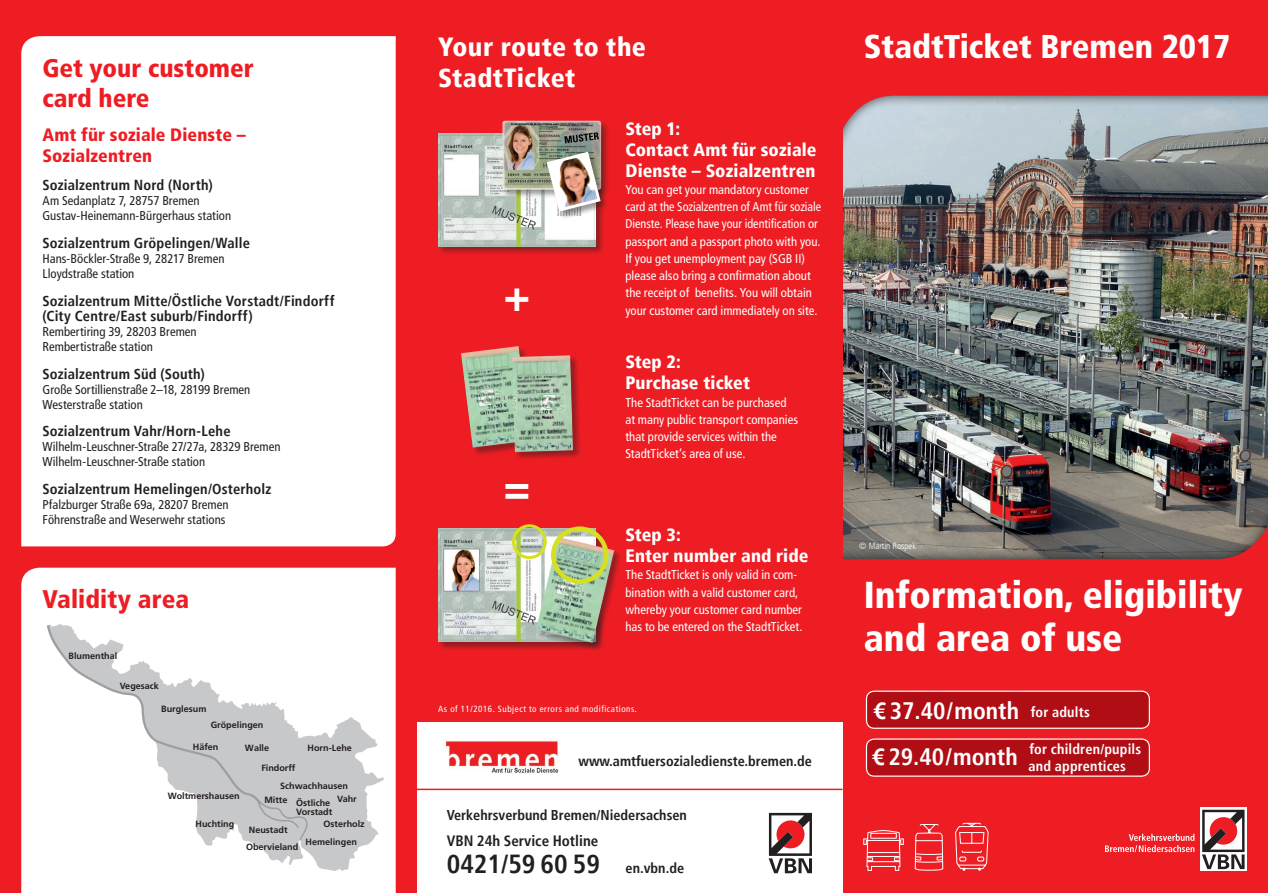
<style>
.page{position:relative;width:1268px;height:893px;background:#fff}
.page>*{position:absolute;margin:0;border:0;box-sizing:border-box;transform-origin:0 0}
.t1{font:900 condensed 45px "Frutiger";color:#fff}
.t2{font:900 condensed 37.5px/43.5px "Frutiger LTCE";color:#fff}
.t3{font:900 condensed 33px "Frutiger LTCE";color:#fff}
.t4{font:900 condensed 26.25px/31.5px "Frutiger";letter-spacing:.015em;color:#fff}
.t5{font:700 condensed 26.1px "Frutiger";color:#231f20}
.t6{font:900 condensed 25.5px/30px "Frutiger LTCE";color:#ee1d23}
.t7{font:700 condensed 23.85px/46.5px "Frutiger";color:#fff}
.t8{font:900 condensed 18px/21px "Frutiger";letter-spacing:.005em;color:#fff}
.t9{font:900 condensed 18px/21.6px "Frutiger LTCE";letter-spacing:.005em;color:#ee1d23}
.t10{font:700 condensed 15px "Frutiger";color:#231f20}
.t11{font:700 condensed 14.55px/15px "Frutiger";letter-spacing:.01em;color:#231f20}
.t12{font:700 condensed 14.25px "Frutiger";color:#231f20}
.t13{font:700 condensed 14.25px/16.2px "Frutiger";letter-spacing:.01em;color:#fff}
.t14{font:condensed 12.75px/17.2px "Frutiger";color:#fff}
.t15{font:condensed 12.75px/15px "Frutiger";color:#231f20}
.t16{font:700 9px/9px "Frutiger";color:#231f20;text-align:right}
.t17{font:condensed 9px "Frutiger";letter-spacing:.06em;color:#fff}
.t18{font:300 condensed 9px "Frutiger";color:#fff}
.s1{font-size:14.25px}
</style>
<div class="page">
<img style="left:842px;top:178px;width:425px;height:299px">
<div style="left:817px;top:0;width:450px;height:178px;background:#231f20;opacity:.9"></div>
<svg style="left:842px;top:0;width:425px;height:170px;background:#d26066"></svg>
<svg style="left:842px;top:485px;width:425px;height:408px;background:#d22d31"></svg>
<div style="left:0;top:0;width:842px;height:893px;background:#ee1d23"></div>
<div style="left:21px;top:568px;width:374px;height:325px;background:#fff"></div>
<div style="left:21px;top:36px;width:374px;height:510px;background:#fff"></div>
<svg style="left:47px;top:624px;width:336px;height:247px;background:#ececed"></svg>
<svg style="left:47px;top:625px;width:261px;height:215px;background:#e7e7e8"></svg>
<svg style="left:1199px;top:807px;width:47px;height:64px"></svg>
<svg style="left:1104px;top:834px;width:90px;height:18px;background:#f15458"></svg>
<svg style="left:1201px;top:810px;width:43px;height:59px"></svg>
<svg style="left:954px;top:823px;width:34px;height:48px;background:#f14a4f"></svg>
<svg style="left:863px;top:823px;width:40px;height:48px;background:#f14a4f"></svg>
<svg style="left:914px;top:823px;width:29px;height:47px"></svg>
<div style="left:866px;top:691px;width:283px;height:37px;background:#b00d15;border-radius:8px"></div>
<div style="left:865px;top:691px;width:284px;height:38px;border:1px solid #fff;border-radius:8px"></div>
<div style="left:866px;top:739px;width:283px;height:37px;background:#b00d15;border-radius:8px"></div>
<div style="left:865px;top:738px;width:284px;height:39px;border:1px solid #fff;border-radius:8px"></div>
<div style="left:438px;top:133px;width:166px;height:122px;background:#231f20;opacity:.45"></div>
<img style="left:438px;top:133px;width:157px;height:113px">
<div style="left:502px;top:120px;width:108px;height:79px;background:#231f20;opacity:.45"></div>
<img style="left:502px;top:121px;width:99px;height:69px">
<div style="left:546px;top:152px;width:63px;height:68px;background:#231f20;opacity:.45"></div>
<svg style="left:546px;top:152px;width:54px;height:60px"></svg>
<img style="left:550px;top:155px;width:47px;height:53px">
<div style="left:438px;top:528px;width:166px;height:123px;background:#231f20;opacity:.45"></div>
<img style="left:438px;top:529px;width:157px;height:113px">
<div style="left:461px;top:346px;width:78px;height:110px;background:#231f20;opacity:.45"></div>
<img style="left:461px;top:346px;width:69px;height:102px">
<div style="left:511px;top:355px;width:71px;height:106px;background:#231f20;opacity:.45"></div>
<img style="left:512px;top:355px;width:61px;height:97px">
<div style="left:536px;top:537px;width:86px;height:114px;background:#231f20;opacity:.45"></div>
<img style="left:536px;top:537px;width:78px;height:106px">
<div style="left:512px;top:524px;width:34px;height:35px;border:3px solid #d6df21;border-radius:50%"></div>
<div style="left:551px;top:526px;width:57px;height:58px;border:4px solid #d6df21;border-radius:50%"></div>
<div style="left:417px;top:723px;width:425px;height:170px;background:#fff"></div>
<svg style="left:768px;top:813px;width:43px;height:60px"></svg>
<hr style="left:417px;top:789px;width:425px;height:1px;background:#ee1d23">
<img style="left:445px;top:741px;width:114px;height:32px">
<h3 class="t6" style="left:43px;top:53px;width:213px">Get your customer card here</h3>
<h3 class="t9" style="left:43px;top:124px;width:205px">Amt für soziale Dienste –<br>Sozialzentren</h3>
<p class="t11" style="left:43px;top:178px;width:172px">Sozialzentrum Nord (North)</p>
<p class="t15" style="left:43px;top:193px;width:190px">Am Sedanplatz 7, 28757 Bremen<br>Gustav-Heinemann-Bürgerhaus station</p>
<p class="t11" style="left:43px;top:235px;width:209px">Sozialzentrum Gröpelingen/Walle</p>
<p class="t15" style="left:43px;top:251px;width:183px">Hans-Böckler-Straße 9, 28217 Bremen<br>Lloydstraße station</p>
<p class="t11" style="left:43px;top:293px;width:293px">Sozialzentrum Mitte/Östliche Vorstadt/Findorff (City Centre/East suburb/Findorff)</p>
<p class="t15" style="left:43px;top:324px;width:156px">Rembertiring 39, 28203 Bremen<br>Rembertistraße station</p>
<p class="t11" style="left:43px;top:366px;width:164px">Sozialzentrum Süd (South)</p>
<p class="t15" style="left:43px;top:382px;width:209px">Große Sortillienstraße 2–18, 28199 Bremen<br>Westerstraße station</p>
<p class="t11" style="left:43px;top:424px;width:189px">Sozialzentrum Vahr/Horn-Lehe</p>
<p class="t15" style="left:43px;top:439px;width:239px">Wilhelm-Leuschner-Straße 27/27a, 28329 Bremen<br>Wilhelm-Leuschner-Straße station</p>
<p class="t11" style="left:43px;top:481px;width:230px">Sozialzentrum Hemelingen/Osterholz</p>
<p class="t15" style="left:43px;top:497px;width:187px">Pfalzburger Straße 69a, 28207 Bremen<br>Föhrenstraße and Weserwehr stations</p>
<h3 class="t6" style="left:43px;top:584px;width:148px">Validity area</h3>
<p class="t16" style="left:68px;top:651px;width:50px">Blumenthal</p>
<p class="t16" style="left:120px;top:681px;width:41px">Vegesack</p>
<p class="t16" style="left:161px;top:705px;width:47px">Burglesum</p>
<p class="t16" style="left:211px;top:721px;width:54px">Gröpelingen</p>
<p class="t16" style="left:193px;top:742px;width:27px">Häfen</p>
<p class="t16" style="left:307px;top:744px;width:46px">Horn-Lehe</p>
<p class="t16" style="left:280px;top:782px;width:69px">Schwachhausen</p>
<p class="t16" style="left:245px;top:744px;width:26px">Walle</p>
<p class="t16" style="left:261px;top:764px;width:36px">Findorff</p>
<p class="t16" style="left:168px;top:791px;width:73px">Woltmershausen</p>
<p class="t16" style="left:195px;top:819px;width:40px">Huchting</p>
<p class="t16" style="left:337px;top:795px;width:21px">Vahr</p>
<p class="t16" style="left:264px;top:799px;width:69px">Mitte Östliche<br>Vorstadt</p>
<p class="t16" style="left:249px;top:825px;width:40px">Neustadt</p>
<p class="t16" style="left:323px;top:819px;width:43px">Osterholz</p>
<p class="t16" style="left:246px;top:843px;width:54px">Obervieland</p>
<p class="t16" style="left:305px;top:838px;width:53px">Hemelingen</p>
<h3 class="t4" style="left:438px;top:31px;width:209px">Your route to the<br>StadtTicket</h3>
<h3 class="t8" style="left:625px;top:118px;width:193px">Step 1:<br>Contact Amt für soziale<br>Dienste – Sozialzentren</h3>
<p class="t14" style="left:625px;top:181px;width:197px">You can get your mandatory customer card at the Sozialzentren of Amt für soziale Dienste. Please have your identification or passport and a passport photo with you.<br>If you get unemployment pay (SGB II) please also bring a confirmation about the receipt of benefits. You will obtain</p>
<h1 class="t1" style="left:503px;top:268px;width:28px">+</h1>
<p class="t14" style="left:625px;top:302px;width:193px">your customer card immediately on site.</p>
<h3 class="t8" style="left:625px;top:352px;width:126px">Step 2:<br>Purchase ticket</h3>
<p class="t14" style="left:625px;top:394px;width:174px">The StadtTicket can be purchased at many public transport companies that provide services within the<br>StadtTicket’s area of use.</p>
<h1 class="t1" style="left:503px;top:460px;width:28px">=</h1>
<h3 class="t8" style="left:625px;top:524px;width:184px">Step 3:<br>Enter number and ride</h3>
<p class="t14" style="left:625px;top:566px;width:178px">The StadtTicket is only valid in com&shy;bination with a valid customer card, whereby your customer card number has to be entered on the StadtTicket.</p>
<p class="t17" style="left:438px;top:703px;width:200px">As of 11/2016. Subject to errors and modifications.</p>
<p class="t12" style="left:578px;top:752px;width:235px">www.amtfuersozialedienste.bremen.de</p>
<p class="t12" style="left:446px;top:806px;width:242px">Verkehrsverbund Bremen/Niedersachsen</p>
<p class="t10" style="left:446px;top:832px;width:153px">VBN 24h Service Hotline</p>
<h3 class="t5" style="left:446px;top:849px;width:239px">0421/59 60 59 <span class="s1">en.vbn.de</span></h3>
<h3 class="t3" style="left:863px;top:26px;width:368px">StadtTicket Bremen 2017</h3>
<p class="t18" style="left:859px;top:540px;width:58px">© Martin Rospek</p>
<h2 class="t2" style="left:863px;top:573px;width:380px">Information, eligibility and area of use</h2>
<h3 class="t7" style="left:872px;top:687px;width:219px">€ 37.40/month <span class="s1">for adults </span>€ 29.40/month</h3>
<p class="t13" style="left:1028px;top:741px;width:114px">for children/pupils and apprentices</p>
</div>
